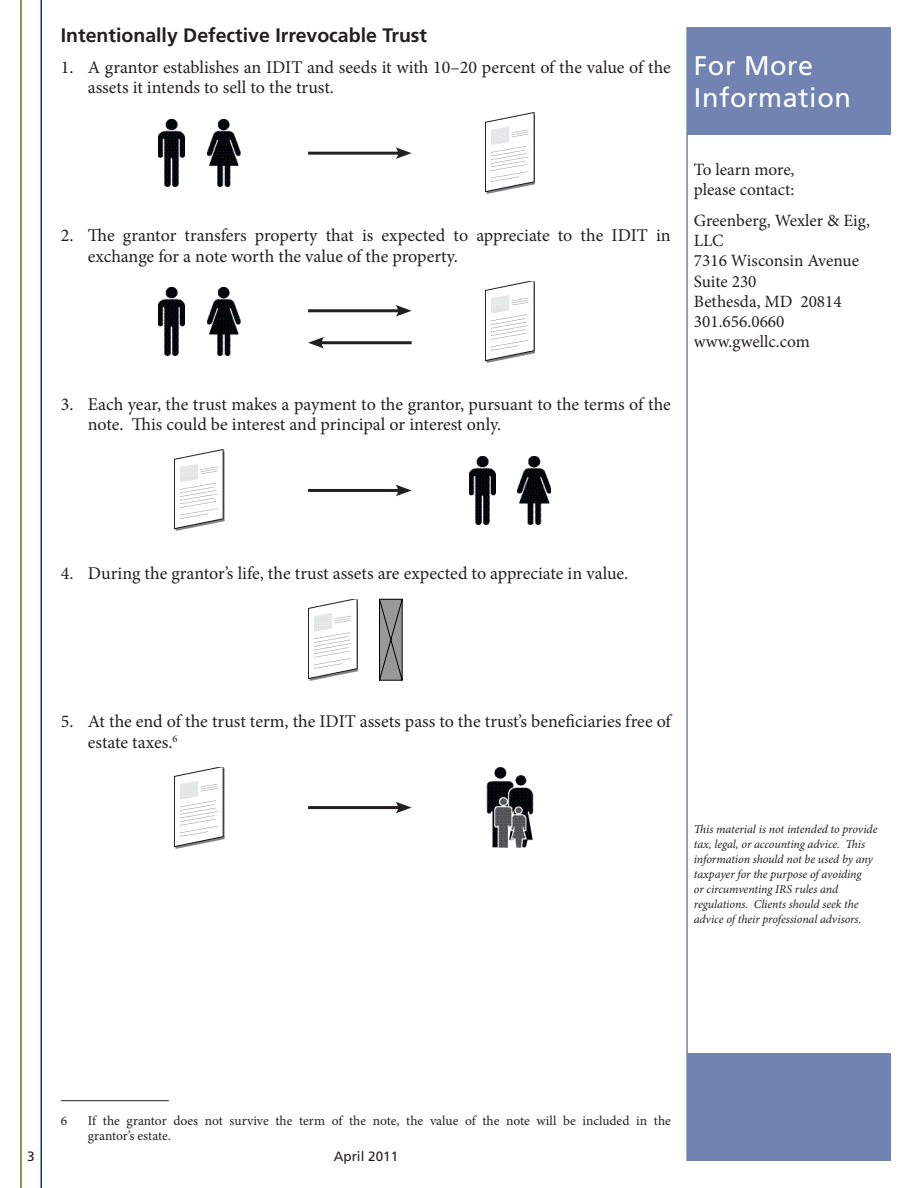
<style>
.page{position:relative;width:918px;height:1188px;background:#fff}
.page>*{position:absolute;margin:0;border:0;box-sizing:border-box;transform-origin:0 0}
.t1{font:27px/32.4px "Frutiger LT Std";letter-spacing:.02em;color:#fff}
.Body_Header{font:700 19.5px "Frutiger LT Std";color:#231f20}
.Body_Numbered{font:18px/20.2px "Minion Pro";letter-spacing:-.005em;color:#231f20}
.t2{font:17.25px/20.2px "Minion Pro";color:#231f20}
.Footnote{font:13.5px/15px "Minion Pro";letter-spacing:-.005em;color:#231f20}
.Footer_Back_Pg_Left{font:13.5px "Frutiger LT Std";color:#231f20}
.t3{font:italic 12px/15px "Minion Pro";letter-spacing:-.005em;color:#231f20}
</style>
<div class="page">
<div style="left:687px;top:27px;width:204px;height:108px;background:#7183b1"></div>
<hr style="left:686px;top:27px;width:2px;height:1134px;background:#7183b1">
<div style="left:687px;top:1053px;width:204px;height:108px;background:#7183b1"></div>
<hr style="left:20px;top:0;width:2px;height:1188px;background:#677717">
<hr style="left:40px;top:0;width:2px;height:1188px;background:#013d7d">
<hr style="left:61px;top:1100px;width:108px;height:1px;background:#231f20">
<img style="left:485px;top:113px;width:50px;height:81px">
<img style="left:159px;top:119px;width:25px;height:68px">
<img style="left:207px;top:119px;width:33px;height:68px">
<hr style="left:308px;top:152px;width:93px;height:3px;background:#231f20">
<svg style="left:396px;top:147px;width:16px;height:12px"></svg>
<img style="left:485px;top:281px;width:50px;height:81px">
<img style="left:159px;top:288px;width:25px;height:67px">
<img style="left:207px;top:288px;width:33px;height:67px">
<hr style="left:308px;top:309px;width:93px;height:3px;background:#231f20">
<svg style="left:396px;top:305px;width:16px;height:12px"></svg>
<hr style="left:319px;top:341px;width:93px;height:3px;background:#231f20">
<svg style="left:308px;top:337px;width:16px;height:12px"></svg>
<img style="left:174px;top:450px;width:50px;height:81px">
<img style="left:469px;top:457px;width:26px;height:67px">
<img style="left:518px;top:457px;width:33px;height:67px">
<hr style="left:308px;top:489px;width:93px;height:3px;background:#231f20">
<svg style="left:396px;top:485px;width:16px;height:11px"></svg>
<img style="left:308px;top:599px;width:50px;height:81px">
<img style="left:174px;top:767px;width:50px;height:81px">
<hr style="left:308px;top:806px;width:93px;height:3px;background:#231f20">
<svg style="left:396px;top:802px;width:16px;height:11px"></svg>
<img style="left:487px;top:767px;width:46px;height:81px">
<svg style="left:379px;top:598px;width:24px;height:83px;background:#7e7e7e"></svg>
<p class="Body_Header" style="left:61px;top:23px;width:368px">Intentionally Defective Irrevocable Trust</p>
<p class="Body_Numbered" style="left:88px;top:57px;width:585px;text-indent:-27px">1. A grantor establishes an IDIT and seeds it with 10–20 percent of the value of the assets it intends to sell to the trust.</p>
<p class="Body_Numbered" style="left:88px;top:226px;width:584px;text-indent:-27px">2. The grantor transfers property that is expected to appreciate to the IDIT in exchange for a note worth the value of the property.</p>
<p class="Body_Numbered" style="left:88px;top:394px;width:585px;text-indent:-27px">3. Each year, the trust makes a payment to the grantor, pursuant to the terms of the note. This could be interest and principal or interest only.</p>
<h1 class="t1" style="left:694px;top:49px;width:158px">For More<br>Information</h1>
<p class="t2" style="left:694px;top:159px;width:102px">To learn more, please contact:</p>
<p class="t2" style="left:694px;top:210px;width:178px">Greenberg, Wexler &amp; Eig,<br>LLC<br>7316 Wisconsin Avenue<br>Suite 230<br>Bethesda, MD 20814<br>301.656.0660 www.gwellc.com</p>
<p class="Body_Numbered" style="left:61px;top:563px;width:569px">4. During the grantor’s life, the trust assets are expected to appreciate in value.</p>
<p class="Body_Numbered" style="left:88px;top:712px;width:585px;text-indent:-27px">5. At the end of the trust term, the IDIT assets pass to the trust’s beneficiaries free of estate taxes.<sup>6</sup></p>
<p class="t3" style="left:694px;top:822px;width:185px">This material is not intended to provide tax, legal, or accounting advice. This information should not be used by any taxpayer for the purpose of avoiding<br>or circumventing IRS rules and regulations. Clients should seek the advice of their professional advisors.</p>
<p class="Footnote" style="left:61px;top:1113px;width:8px">6</p>
<p class="Footnote" style="left:88px;top:1113px;width:585px">If the grantor does not survive the term of the note, the value of the note will be included in the grantor’s estate.</p>
<p class="Footer_Back_Pg_Left" style="left:27px;top:1148px;width:9px">3</p>
<p class="Footer_Back_Pg_Left" style="left:334px;top:1148px;width:66px">April 2011</p>
</div>
